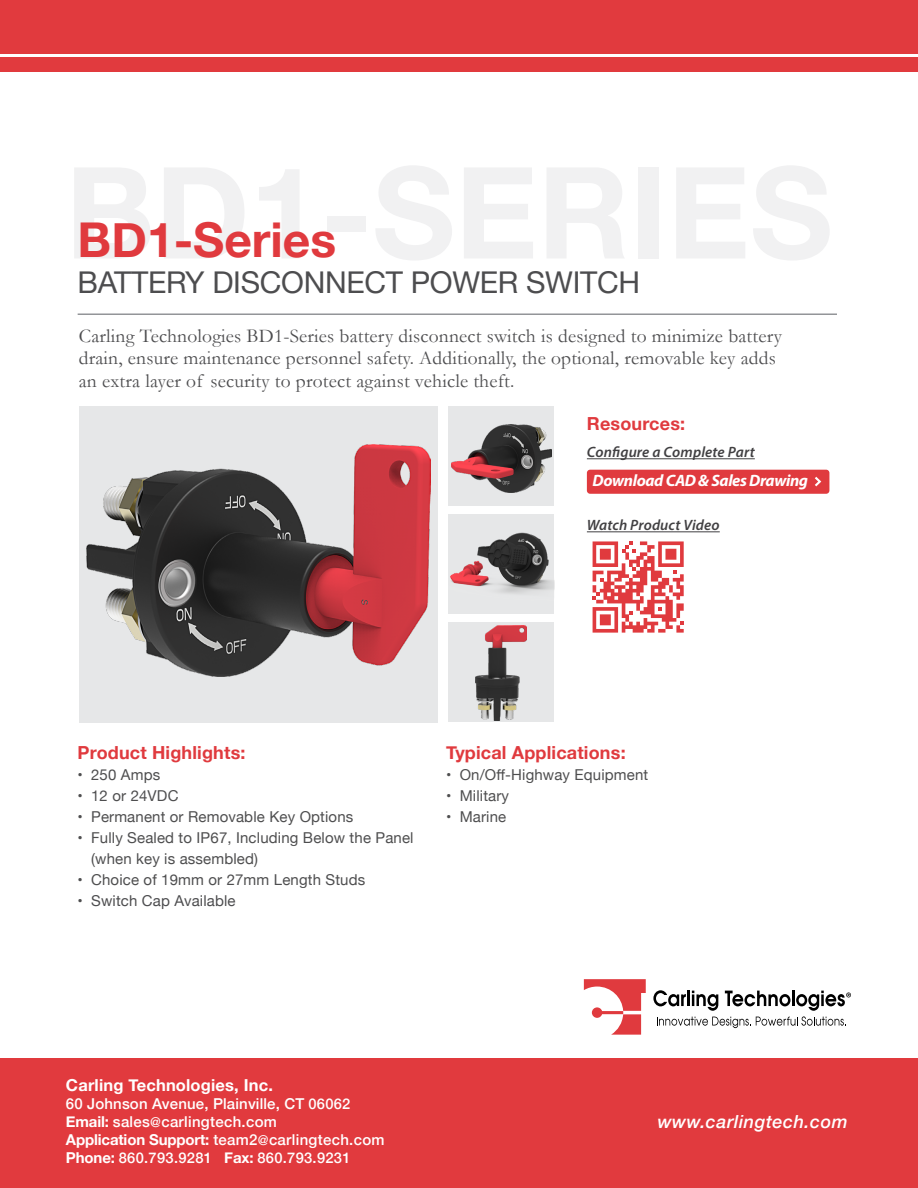
<style>
.page{position:relative;width:918px;height:1188px;background:#fff}
.page>*{position:absolute;margin:0;border:0;box-sizing:border-box;transform-origin:0 0}
.t1{font:700 48px "Helvetica Neue";color:#e03a3e}
.t2{font:30px "Helvetica Neue";letter-spacing:-.01em;color:#4d4d4f}
.t3{font:19.5px/22.5px "Garamond";letter-spacing:.01em;color:#4d4d4f}
.t4{font:700 18px "Helvetica Neue";letter-spacing:.01em;color:#e03a3e}
.t5{font:italic 500 18px "Helvetica Neue";letter-spacing:.03em;color:#fff}
.t6{font:700 16.5px "Helvetica Neue";letter-spacing:.01em;color:#fff}
.t7{font:italic 700 16.5px "Myriad Pro";letter-spacing:-.025em;color:#fff}
.t8{font:15px/21px "Helvetica Neue";letter-spacing:.01em;color:#4e4e4f}
.t9{font:500 15px/18px "Helvetica Neue";letter-spacing:.02em;color:#fff}
.t10{font:italic 600 15px "Myriad Pro";letter-spacing:.01em;color:#414042}
.t11{font:15px "Helvetica Neue";letter-spacing:.01em;color:#4d4d4f}
.t12{font:500 14.7px "Helvetica Neue";letter-spacing:.02em;color:#fff}
.s1{color:#4e4e4f}
.s2{font-size:14.7px}
.s3{font-weight:700}
.s4{font-size:13.5px}
.s5{font-weight:700;font-size:15px}
</style>
<div class="page">
<div style="left:0;top:57px;width:918px;height:15px;background:#e13a3e"></div>
<div style="left:0;top:0;width:918px;height:54px;background:#e13a3e"></div>
<div style="left:0;top:1058px;width:918px;height:130px;background:#e13a3e"></div>
<svg style="left:584px;top:979px;width:62px;height:56px"></svg>
<svg style="left:653px;top:990px;width:198px;height:38px"></svg>
<hr style="left:78px;top:313px;width:759px;height:2px;background:#939598">
<div style="left:79px;top:406px;width:359px;height:316px;background:#e6e7e8"></div>
<div style="left:448px;top:406px;width:106px;height:100px;background:#e6e7e8"></div>
<div style="left:448px;top:514px;width:106px;height:100px;background:#e6e7e8"></div>
<div style="left:448px;top:623px;width:106px;height:99px;background:#e6e7e8"></div>
<div style="left:588px;top:470px;width:241px;height:23px;background:#e03a3e;border-radius:3px"></div>
<div style="left:587px;top:470px;width:242px;height:24px;border:2px solid #e03a3e;border-radius:3px"></div>
<hr style="left:587px;top:458px;width:168px;height:1px;background:#414042">
<hr style="left:587px;top:531px;width:133px;height:1px;background:#414042">
<svg style="left:815px;top:477px;width:6px;height:9px"></svg>
<img style="left:476px;top:625px;width:51px;height:95px">
<img style="left:450px;top:532px;width:104px;height:62px">
<img style="left:451px;top:425px;width:100px;height:67px">
<img style="left:87px;top:445px;width:344px;height:232px">
<svg style="left:593px;top:541px;width:91px;height:92px"></svg>
<h1 class="t1" style="left:78px;top:203px;width:260px">BD1-Series</h1>
<h2 class="t2" style="left:78px;top:261px;width:564px">BATTERY DISCONNECT POWER SWITCH</h2>
<p class="t3" style="left:79px;top:324px;width:705px">Carling Technologies BD1-Series battery disconnect switch is designed to minimize battery drain, ensure maintenance personnel safety. Additionally, the optional, removable key adds an extra layer of security to protect against vehicle theft.</p>
<p class="t4" style="left:587px;top:410px;width:100px">Resources:</p>
<p class="t10" style="left:587px;top:443px;width:169px">Configure a Complete Part</p>
<p class="t7" style="left:593px;top:470px;width:217px">Download CAD &amp; Sales Drawing</p>
<p class="t10" style="left:587px;top:516px;width:134px">Watch Product Video</p>
<p class="t4" style="left:78px;top:738px;width:169px">Product Highlights:</p>
<p class="t8" style="left:78px;top:765px;width:84px">• 250 Amps</p>
<p class="t8" style="left:78px;top:786px;width:102px">• 12 or 24VDC</p>
<p class="t8" style="left:78px;top:807px;width:277px">• Permanent or Removable Key Options</p>
<p class="t8" style="left:91px;top:828px;width:324px;text-indent:-14px">• Fully Sealed to IP67, Including Below the Panel (when key is assembled)</p>
<p class="t8" style="left:78px;top:870px;width:289px">• Choice of 19mm or 27mm Length Studs</p>
<p class="t11" style="left:78px;top:890px;width:160px"><span class="s1">•</span> Switch Cap Available</p>
<p class="t4" style="left:446px;top:738px;width:181px">Typical Applications:</p>
<p class="t8" style="left:446px;top:765px;width:204px">• On/Off-Highway Equipment</p>
<p class="t8" style="left:446px;top:786px;width:64px">• Military</p>
<p class="t8" style="left:446px;top:807px;width:62px">• Marine</p>
<p class="t6" style="left:66px;top:1072px;width:208px">Carling Technologies, Inc.</p>
<p class="t9" style="left:66px;top:1093px;width:320px">60 Johnson Avenue, Plainville, CT <span class="s2">06062<br></span><span class="s3">Email:</span> sales<span class="s4">@</span>carlingtech.com<br><span class="s3">Application Support:</span> team2<span class="s4">@</span>carlingtech.com</p>
<p class="t12" style="left:66px;top:1146px;width:286px"><span class="s5">Phone:</span> 860.793.9281 <span class="s5">Fax:</span> 860.793.9231</p>
<p class="t5" style="left:658px;top:1106px;width:192px">www.carlingtech.com</p>
</div>
